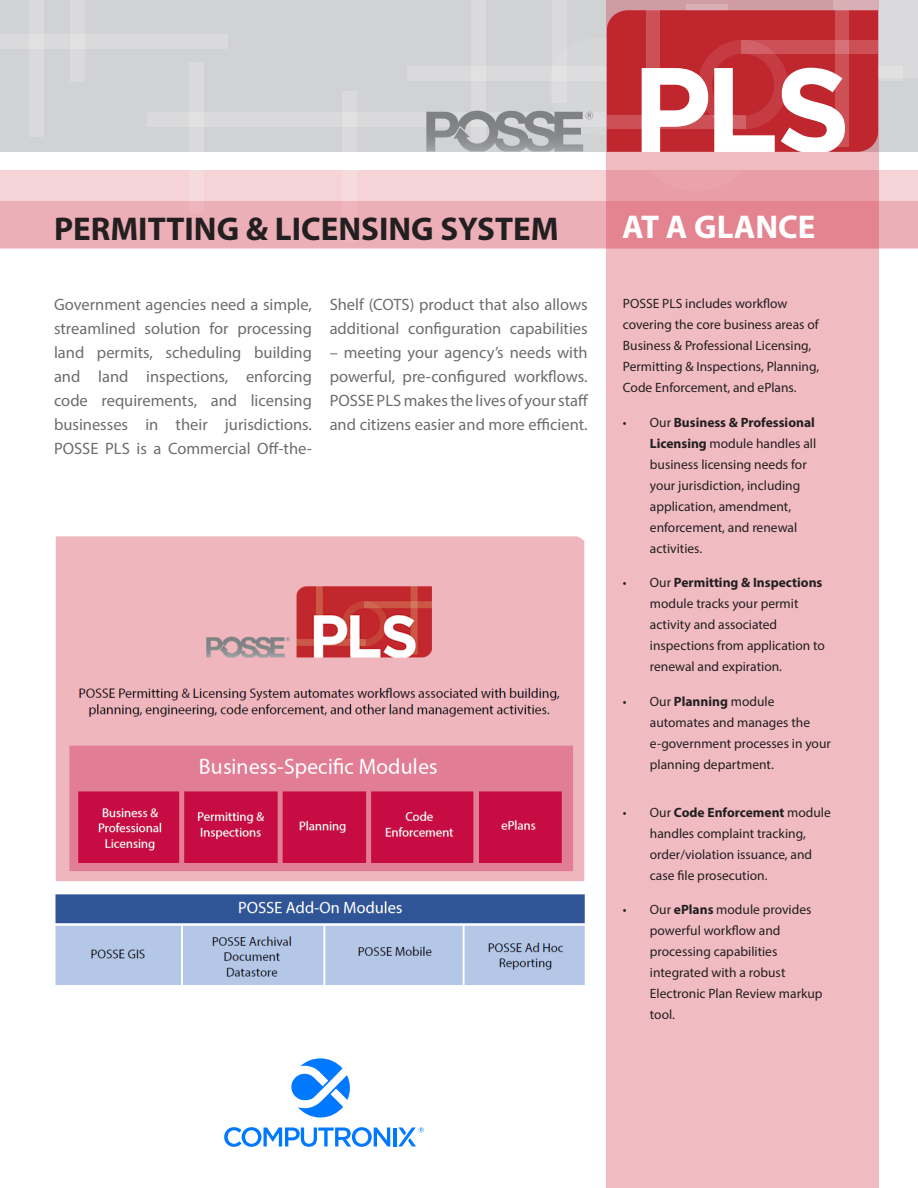
<style>
.page{position:relative;width:918px;height:1188px;background:#fff}
.page>*{position:absolute;margin:0;border:0;box-sizing:border-box;transform-origin:0 0}
._1_main_head{font:700 33px "Myriad Pro";color:#231f20}
.t1{font:700 33px "Myriad Pro";color:#fff}
._3_body_copy{font:16.5px/24px "Myriad Pro";color:#6c6d70;text-align:justify}
._3_body_copy-2{font:13.5px/21px "Myriad Pro";color:#231f20}
.s1{font-weight:700}
</style>
<div class="page">
<div style="left:0;top:170px;width:918px;height:78px;background:#f5d3d7"></div>
<div style="left:0;top:0;width:918px;height:151px;background:#d1d2d4"></div>
<div style="left:147px;top:113px;width:496px;height:14px;background:#dadadc"></div>
<div style="left:0;top:35px;width:228px;height:14px;background:#dadadc"></div>
<div style="left:407px;top:66px;width:496px;height:14px;background:#dadadc"></div>
<svg style="left:189px;top:112px;width:14px;height:40px"></svg>
<div style="left:29px;top:0;width:15px;height:137px;background:#dadadc"></div>
<div style="left:71px;top:0;width:14px;height:82px;background:#dadadc"></div>
<div style="left:472px;top:0;width:14px;height:141px;background:#dadadc"></div>
<div style="left:552px;top:0;width:14px;height:103px;background:#dadadc"></div>
<svg style="left:343px;top:112px;width:14px;height:40px"></svg>
<div style="left:549px;top:38px;width:97px;height:97px;background:#d5d6d8;border-radius:50%"></div>
<div style="left:0;top:201px;width:918px;height:47px;background:#edafb7"></div>
<svg style="left:606px;top:0;width:272px;height:1188px;background:#efb8be"></svg>
<img style="left:56px;top:536px;width:529px;height:449px">
<div style="left:686px;top:4px;width:41px;height:41px;background:#d9afb5"></div>
<svg style="left:833px;top:0;width:46px;height:78px"></svg>
<svg style="left:426px;top:111px;width:167px;height:41px"></svg>
<svg style="left:607px;top:10px;width:271px;height:142px;background:#d05f64"></svg>
<hr style="left:393px;top:1128px;width:4px;height:18px;background:#0078ff">
<svg style="left:224px;top:1127px;width:166px;height:20px"></svg>
<svg style="left:291px;top:1058px;width:59px;height:60px"></svg>
<svg style="left:398px;top:1127px;width:26px;height:19px"></svg>
<p class="_1_main_head" style="left:54px;top:207px;width:506px">PERMITTING &amp; LICENSING SYSTEM</p>
<p class="t1" style="left:622px;top:206px;width:195px">AT A GLANCE</p>
<p class="_3_body_copy" style="left:54px;top:293px;width:260px">Government agencies need a simple, streamlined solution for processing land permits, scheduling building and land inspections, enforcing code requirements, and licensing businesses in their jurisdictions.<br>POSSE PLS is a Commercial Off-the-</p>
<p class="_3_body_copy" style="left:330px;top:293px;width:260px">Shelf (COTS) product that also allows additional configuration capabilities</p>
<p class="_3_body_copy" style="left:330px;top:341px;width:260px">– meeting your agency’s needs with powerful, pre-configured workflows.<br>POSSE PLS makes the lives of your staff and citizens easier and more efficient.</p>
<p class="_3_body_copy-2" style="left:623px;top:293px;width:198px">POSSE PLS includes workflow covering the core business areas of Business &amp; Professional Licensing, Permitting &amp; Inspections, Planning, Code Enforcement, and ePlans.</p>
<p class="_3_body_copy-2" style="left:650px;top:411px;width:168px;text-indent:-27px">• Our <span class="s1">Business &amp; Professional<br>Licensing</span> module handles all business licensing needs for your jurisdiction, including application, amendment, enforcement, and renewal activities.</p>
<p class="_3_body_copy-2" style="left:650px;top:572px;width:177px;text-indent:-27px">• Our <span class="s1">Permitting &amp; Inspections </span>module tracks your permit activity and associated inspections from application to renewal and expiration.</p>
<p class="_3_body_copy-2" style="left:650px;top:690px;width:182px;text-indent:-27px">• Our <span class="s1">Planning</span> module automates and manages the e-government processes in your planning department.</p>
<p class="_3_body_copy-2" style="left:650px;top:801px;width:182px;text-indent:-27px">• Our <span class="s1">Code Enforcement</span> module handles complaint tracking, order/violation issuance, and case file prosecution.</p>
<p class="_3_body_copy-2" style="left:650px;top:899px;width:174px;text-indent:-27px">• Our <span class="s1">ePlans</span> module provides powerful workflow and processing capabilities integrated with a robust<br>Electronic Plan Review markup tool.</p>
</div>
